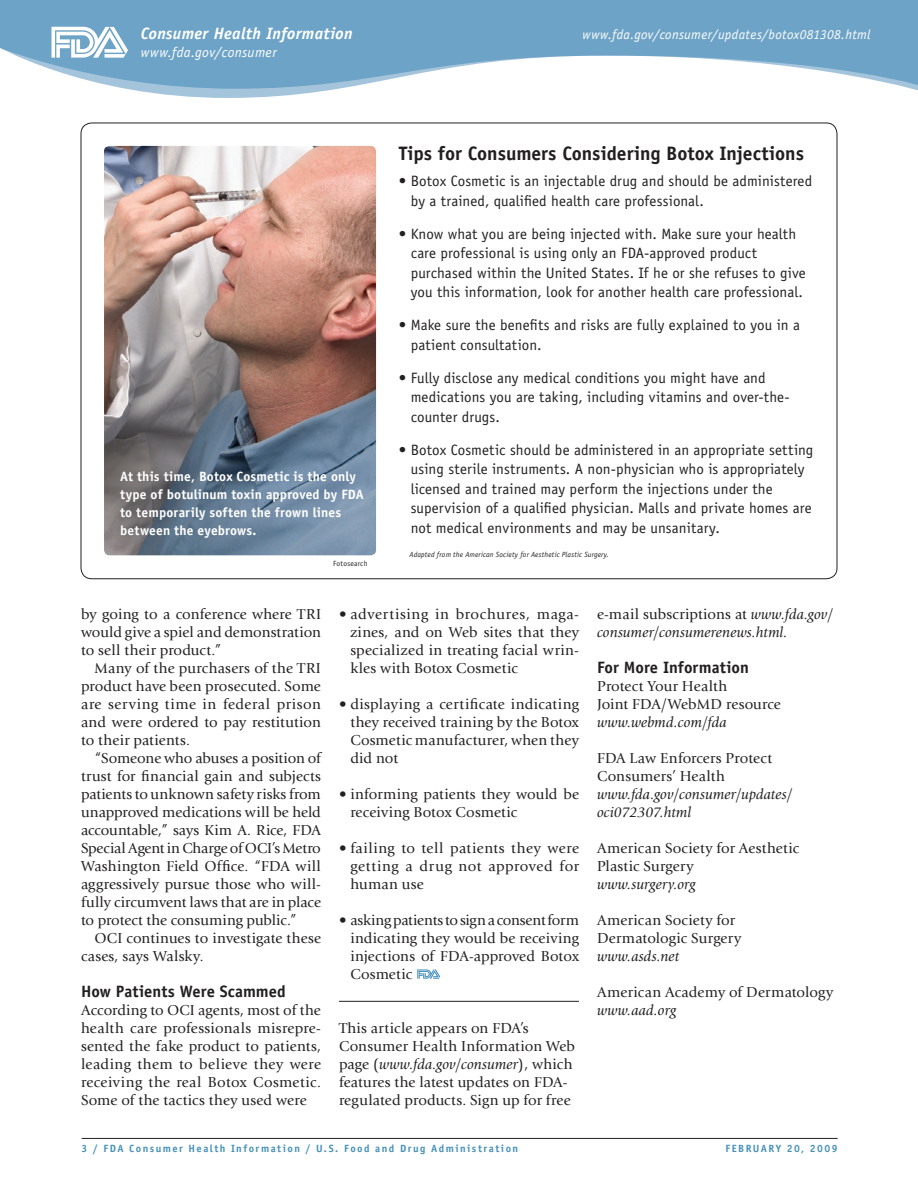
<style>
.page{position:relative;width:918px;height:1188px;background:#fff}
.page>*{position:absolute;margin:0;border:0;box-sizing:border-box;transform-origin:0 0}
.Sub-Heads{font:700 19.5px "Officina Sans";letter-spacing:-.005em;color:#231f20}
.Sub-Heads-2{font:700 16.5px "Officina Sans";color:#231f20}
.t1{font:italic 700 16.5px "Officina Sans";letter-spacing:.015em;color:#fff}
.Body_Text{font:15px/18px "Giovanni";letter-spacing:.01em;color:#231f20;text-align:justify}
.Body_Text-2{font:15px/19.5px "Officina Sans";letter-spacing:.005em;color:#231f20}
.Body_Text-3{font:italic 15px/18px "Giovanni";letter-spacing:.005em;color:#231f20}
.t2{font:italic 14.25px "Officina Sans";letter-spacing:.025em;color:#fff}
.Photo_Captions{font:700 13.5px/18px "Officina Sans";letter-spacing:.01em;color:#fff}
.t3{font:italic 13.5px "Officina Sans";letter-spacing:.025em;color:#fff}
.t4{font:700 10.5px "Officina Sans";letter-spacing:.14em;color:#4791ba}
.Photo_Credits{font:italic 7.5px "Officina Sans";letter-spacing:.02em;color:#231f20}
.Photo_Credits-2{font:7.5px "Officina Sans";letter-spacing:.025em;color:#231f20}
.s1{font-style:italic}
.s2{font-style:normal}
</style>
<div class="page">
<svg style="left:128px;top:89px;width:790px;height:9px"></svg>
<svg style="left:0;top:0;width:918px;height:89px;fill:#6da3c6"></svg>
<hr style="left:82px;top:1138px;width:756px;height:1px;background:#231f20">
<svg style="left:51px;top:27px;width:76px;height:31px"></svg>
<svg style="left:417px;top:969px;width:23px;height:10px"></svg>
<hr style="left:339px;top:1001px;width:240px;height:1px;background:#231f20">
<img style="left:104px;top:146px;width:272px;height:409px">
<p class="t1" style="left:141px;top:23px;width:213px">Consumer Health Information</p>
<p class="t2" style="left:141px;top:44px;width:137px">www.fda.gov/consumer</p>
<p class="t3" style="left:583px;top:26px;width:289px">www.fda.gov/consumer/updates/botox081308.html</p>
<p class="Photo_Captions" style="left:120px;top:468px;width:245px">At this time, Botox Cosmetic is the only type of botulinum toxin approved by FDA to temporarily soften the frown lines between the eyebrows.</p>
<p class="Photo_Credits-2" style="left:333px;top:559px;width:36px">Fotosearch</p>
<p class="Sub-Heads" style="left:399px;top:141px;width:407px">Tips for Consumers Considering Botox Injections</p>
<p class="Body_Text-2" style="left:411px;top:172px;width:403px;text-indent:-12px">• Botox Cosmetic is an injectable drug and should be administered by a trained, qualified health care professional.</p>
<p class="Body_Text-2" style="left:411px;top:224px;width:397px;text-indent:-12px">• Know what you are being injected with. Make sure your health care professional is using only an FDA-approved product purchased within the United States. If he or she refuses to give you this information, look for another health care professional.</p>
<p class="Body_Text-2" style="left:411px;top:316px;width:391px;text-indent:-12px">• Make sure the benefits and risks are fully explained to you in a patient consultation.</p>
<p class="Body_Text-2" style="left:411px;top:368px;width:381px;text-indent:-12px">• Fully disclose any medical conditions you might have and medications you are taking, including vitamins and over-the&shy;counter drugs.</p>
<p class="Body_Text-2" style="left:411px;top:440px;width:404px;text-indent:-12px">• Botox Cosmetic should be administered in an appropriate setting using sterile instruments. A non-physician who is appropriately licensed and trained may perform the injections under the supervision of a qualified physician. Malls and private homes are not medical environments and may be unsanitary.</p>
<p class="Photo_Credits" style="left:410px;top:550px;width:201px">Adapted from the American Society for Aesthetic Plastic Surgery.</p>
<p class="Body_Text" style="left:81px;top:605px;width:242px">by going to a conference where TRI would give a spiel and demonstration to sell their product.”</p>
<p class="Body_Text" style="left:81px;top:659px;width:242px;text-indent:14px">Many of the purchasers of the TRI product have been prosecuted. Some are serving time in federal prison and were ordered to pay restitution to their patients.</p>
<p class="Body_Text" style="left:81px;top:749px;width:242px;text-indent:14px">“Someone who abuses a position of trust for financial gain and subjects patients to unknown safety risks from unapproved medications will be held accountable,” says Kim A. Rice, FDA Special Agent in Charge of OCI’s Metro Washington Field Office. “FDA will aggressively pursue those who will&shy;fully circumvent laws that are in place to protect the consuming public.”</p>
<p class="Body_Text" style="left:81px;top:929px;width:242px;text-indent:14px">OCI continues to investigate these cases, says Walsky.</p>
<p class="Sub-Heads-2" style="left:81px;top:981px;width:206px">How Patients Were Scammed</p>
<p class="Body_Text" style="left:81px;top:1001px;width:242px">According to OCI agents, most of the health care professionals misrepre&shy;sented the fake product to patients, leading them to believe they were receiving the real Botox Cosmetic.<br>Some of the tactics they used were</p>
<p class="Body_Text" style="left:350px;top:605px;width:230px;text-indent:-11px">• advertising in brochures, maga&shy;zines, and on Web sites that they specialized in treating facial wrin&shy;kles with Botox Cosmetic</p>
<p class="Body_Text" style="left:350px;top:695px;width:230px;text-indent:-11px">• displaying a certificate indicating they received training by the Botox Cosmetic manufacturer, when they did not</p>
<p class="Body_Text" style="left:350px;top:785px;width:230px;text-indent:-11px">• informing patients they would be receiving Botox Cosmetic</p>
<p class="Body_Text" style="left:350px;top:839px;width:230px;text-indent:-11px">• failing to tell patients they were getting a drug not approved for human use</p>
<p class="Body_Text" style="left:350px;top:911px;width:230px;text-indent:-11px">• asking patients to sign a consent form indicating they would be receiving injections of FDA-approved Botox Cosmetic</p>
<p class="Body_Text" style="left:339px;top:1019px;width:238px;text-align:left">This article appears on FDA’s Consumer Health Information Web page (<span class="s1">www.fda.gov/consumer</span>), which features the latest updates on FDA&shy;regulated products. Sign up for free</p>
<p class="Body_Text-3" style="left:597px;top:606px;width:237px"><span class="s2">e-mail subscriptions at</span> www.fda.gov/ consumer/consumerenews.html.</p>
<p class="Sub-Heads-2" style="left:597px;top:657px;width:153px">For More Information</p>
<p class="Body_Text" style="left:597px;top:677px;width:132px">Protect Your Health</p>
<p class="Body_Text" style="left:597px;top:695px;width:185px">Joint FDA/WebMD resource</p>
<p class="Body_Text-3" style="left:597px;top:714px;width:131px">www.webmd.com/fda</p>
<p class="Body_Text" style="left:597px;top:749px;width:177px">FDA Law Enforcers Protect<br>Consumers’ Health</p>
<p class="Body_Text-3" style="left:597px;top:786px;width:196px">www.fda.gov/consumer/updates/ oci072307.html</p>
<p class="Body_Text" style="left:597px;top:839px;width:204px">American Society for Aesthetic<br>Plastic Surgery</p>
<p class="Body_Text-3" style="left:597px;top:876px;width:100px">www.surgery.org</p>
<p class="Body_Text" style="left:597px;top:911px;width:146px">American Society for<br>Dermatologic Surgery</p>
<p class="Body_Text-3" style="left:597px;top:948px;width:84px">www.asds.net</p>
<p class="Body_Text" style="left:597px;top:983px;width:238px">American Academy of Dermatology</p>
<p class="Body_Text-3" style="left:597px;top:1002px;width:81px">www.aad.org</p>
<p class="t4" style="left:82px;top:1142px;width:438px">3 / FDA Consumer Health Information / U.S. Food and Drug Administration</p>
<p class="t4" style="left:725px;top:1142px;width:114px">FEBRUARY 20, 2009</p>
</div>
